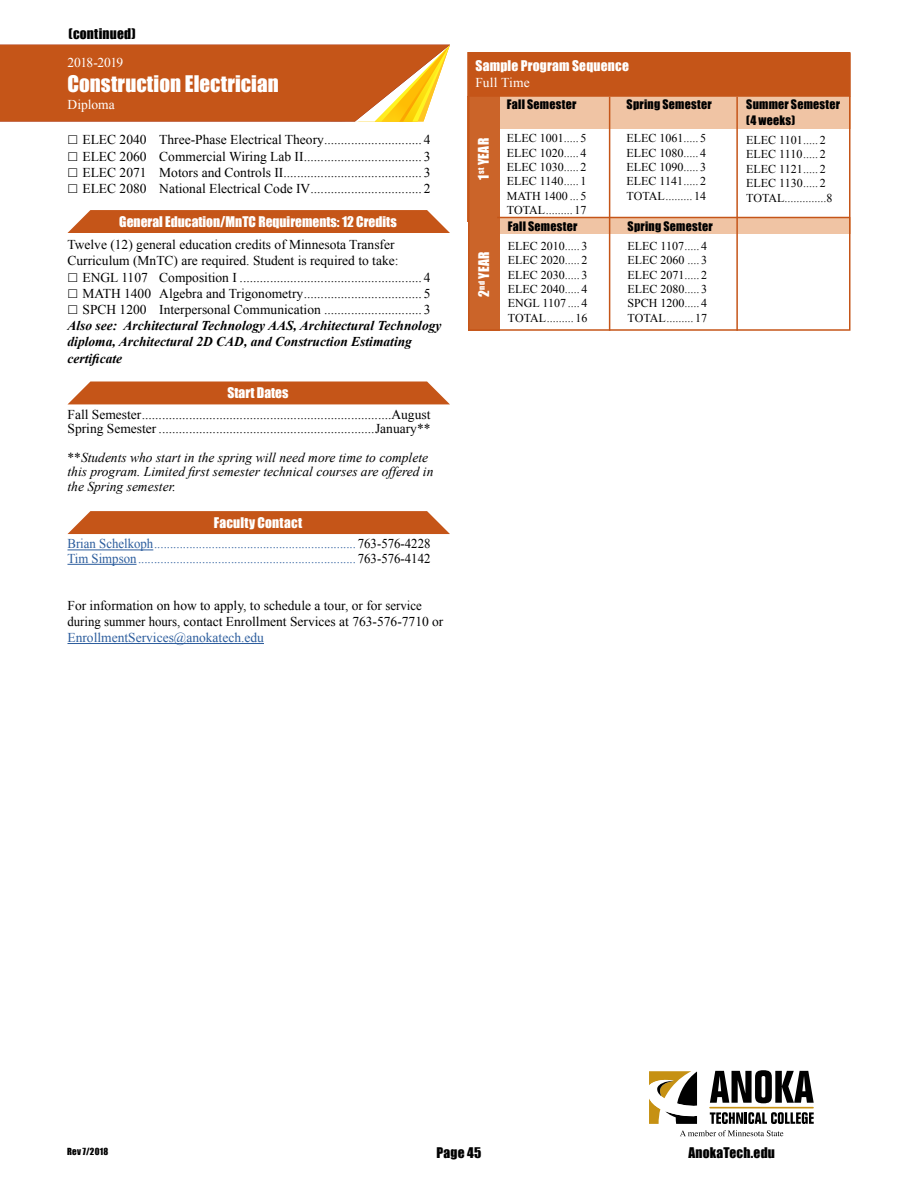
<style>
.page{position:relative;width:918px;height:1188px;background:#fff}
.page>*{position:absolute;margin:0;border:0;box-sizing:border-box;transform-origin:0 0}
.t1{font:21px "Impact";color:#fff}
.t2{font:13.5px/16.2px "Times New Roman";color:#000}
.t3{font:13.5px "Times New Roman";color:#2c5d9d;scale:.95 1}
.t4{font:italic 13.5px/28.8px "Times New Roman";color:#000;text-align:right}
.t5{font:italic 700 13.5px/16.2px "Times New Roman";color:#000}
.t6{font:13.5px "Impact";color:#fff}
.t7{font:13.5px "Times New Roman";color:#2c5d9d}
.t8{font:13.5px "Impact";letter-spacing:.015em;color:#000}
.t9{font:13.5px "Times New Roman";color:#000;scale:.95 1}
.t10{font:13.5px "Times New Roman";color:#fff}
.t11{font:13.5px "Times New Roman";letter-spacing:-.04em;color:#fff}
.t12{font:12px/14.4px "Times New Roman";color:#000;text-align:justify}
.t13{font:12px/16.4px "Impact";letter-spacing:.02em;color:#000}
.t14{font:9px "Impact";letter-spacing:.03em;color:#000}
.s1{font-style:normal}
</style>
<div class="page">
<div style="left:648px;top:1070px;width:51px;height:55px;border:2px solid #fff"></div>
<svg style="left:710px;top:1112px;width:104px;height:12px"></svg>
<svg style="left:710px;top:1070px;width:104px;height:33px"></svg>
<hr style="left:710px;top:1107px;width:103px;height:1px;background:#c69113">
<svg style="left:649px;top:1071px;width:48px;height:53px"></svg>
<svg style="left:680px;top:1130px;width:103px;height:6px"></svg>
<hr style="left:68px;top:550px;width:85px;height:1px;background:#2c5d9d">
<hr style="left:68px;top:564px;width:69px;height:1px;background:#2c5d9d">
<hr style="left:68px;top:643px;width:196px;height:1px;background:#2c5d9d">
<svg style="left:67px;top:210px;width:383px;height:23px;background:#c85f26"></svg>
<div style="left:68px;top:382px;width:382px;height:22px;background:#c55518"></div>
<svg style="left:67px;top:511px;width:383px;height:23px;background:#c86027"></svg>
<svg style="left:0;top:45px;width:450px;height:77px;background:#ca6423"></svg>
<div style="left:497px;top:217px;width:353px;height:16px;background:#f0c4a4"></div>
<div style="left:499px;top:96px;width:351px;height:32px;background:#f0c4a4"></div>
<div style="left:467px;top:96px;width:33px;height:126px;background:#cb6429"></div>
<div style="left:468px;top:217px;width:32px;height:114px;background:#cb6429"></div>
<div style="left:468px;top:53px;width:382px;height:278px;border:2px solid #c55518"></div>
<div style="left:468px;top:53px;width:382px;height:43px;background:#c55518"></div>
<div style="left:467px;top:52px;width:383px;height:45px;border:2px solid #c55518"></div>
<hr style="left:609px;top:97px;width:1px;height:234px;background:#c55518">
<hr style="left:736px;top:97px;width:2px;height:234px;background:#c55518">
<hr style="left:497px;top:217px;width:353px;height:1px;background:#c55518">
<p class="t8" style="left:69px;top:23px;width:69px">(continued)</p>
<h1 class="t1" style="left:68px;top:67px;width:236px">Health S ience Technology</h1>
<p class="t11" style="left:68px;top:54px;width:57px">2018-2019</p>
<h1 class="t1" style="left:68px;top:68px;width:213px">Construction Electrician</h1>
<p class="t10" style="left:68px;top:95px;width:49px">Diploma</p>
<p class="t2" style="left:82px;top:132px;width:246px">ELEC 2040 Three-Phase Electrical Theory..............................</p>
<p class="t2" style="left:424px;top:132px;width:8px">4</p>
<p class="t2" style="left:82px;top:148px;width:226px">ELEC 2060 Commercial Wiring Lab II....................................</p>
<p class="t2" style="left:424px;top:148px;width:8px">3</p>
<p class="t2" style="left:82px;top:164px;width:206px">ELEC 2071 Motors and Controls II..........................................</p>
<p class="t2" style="left:424px;top:164px;width:8px">3</p>
<p class="t2" style="left:82px;top:180px;width:232px">ELEC 2080 National Electrical Code IV..................................</p>
<p class="t2" style="left:424px;top:180px;width:8px">2</p>
<p class="t6" style="left:119px;top:211px;width:279px">General Education/MnTC Requirements: 12 Credits</p>
<p class="t2" style="left:67px;top:236px;width:329px">Twelve (12) general education credits of Minnesota Transfer</p>
<p class="t2" style="left:67px;top:253px;width:333px">Curriculum (MnTC) are required. Student is required to take:</p>
<p class="t2" style="left:82px;top:269px;width:159px">ENGL 1107 Composition I.......................................................</p>
<p class="t2" style="left:424px;top:269px;width:8px">4</p>
<p class="t2" style="left:82px;top:285px;width:226px">MATH 1400 Algebra and Trigonometry....................................</p>
<p class="t2" style="left:424px;top:285px;width:8px">5</p>
<p class="t2" style="left:82px;top:301px;width:243px">SPCH 1200 Interpersonal Communication..............................</p>
<p class="t2" style="left:424px;top:301px;width:8px">3</p>
<p class="t5" style="left:68px;top:317px;width:376px">Also see: Architectural Technology AAS, Architectural Technology diploma, Architectural 2D CAD, and Construction Estimating certificate</p>
<p class="t6" style="left:227px;top:383px;width:63px">Start Dates</p>
<p class="t2" style="left:68px;top:406px;width:79px">Fall Semester....................................................................</p>
<p class="t2" style="left:368px;top:406px;width:5px">.......</p>
<p class="t2" style="left:392px;top:406px;width:41px">August</p>
<p class="t2" style="left:68px;top:420px;width:94px">Spring Semester.................................................................</p>
<p class="t4" style="left:68px;top:414px;width:365px"><span class="s1">January**<br>**</span>Students who start in the spring will need more time to complete</p>
<p class="t4" style="left:68px;top:464px;width:367px;line-height:14.4px;text-align:left">this program. Limited first semester technical courses are offered in the Spring semester.</p>
<p class="t6" style="left:214px;top:512px;width:90px">Faculty Contact</p>
<p class="t3" style="left:68px;top:535px;width:95px">Brian Schelkoph................................................................</p>
<p class="t9" style="left:358px;top:535px;width:78px">763-576-4228</p>
<p class="t3" style="left:68px;top:549px;width:78px">Tim Simpson.....................................................................</p>
<p class="t9" style="left:358px;top:549px;width:78px">763-576-4142</p>
<p class="t2" style="left:67px;top:597px;width:377px">For information on how to apply, to schedule a tour, or for service during summer hours, contact Enrollment Services at 763-576-7710 or</p>
<p class="t7" style="left:67px;top:628px;width:198px">EnrollmentServices@anokatech.edu</p>
<p class="t6" style="left:476px;top:55px;width:155px">Sample Program Sequence</p>
<p class="t10" style="left:476px;top:74px;width:56px">Full Time</p>
<p class="t13" style="left:507px;top:96px;width:71px">Fall Semester</p>
<p class="t12" style="left:507px;top:131px;width:81px">ELEC 1001...... 5<br>ELEC 1020...... 4<br>ELEC 1030...... 2<br>ELEC 1140...... 1<br>MATH 1400.... 5<br>TOTAL..........</p>
<p class="t13" style="left:627px;top:96px;width:87px">Spring Semester</p>
<p class="t12" style="left:627px;top:131px;width:81px">ELEC 1061...... 5<br>ELEC 1080...... 4<br>ELEC 1090...... 3<br>ELEC 1141...... 2<br>TOTAL..........</p>
<p class="t6" style="left:473px;top:180px;width:43px;rotate:-90deg">1<sup>st</sup> YEAR</p>
<p class="t12" style="left:694px;top:188px;width:13px">14</p>
<p class="t12" style="left:574px;top:203px;width:13px">17</p>
<p class="t6" style="left:474px;top:297px;width:47px;rotate:-90deg">2<sup>nd</sup> YEAR</p>
<p class="t13" style="left:508px;top:218px;width:71px">Fall Semester</p>
<p class="t12" style="left:508px;top:238px;width:81px">ELEC 2010...... 3<br>ELEC 2020...... 2<br>ELEC 2030...... 3<br>ELEC 2040...... 4<br>ENGL 1107..... 4<br>TOTAL..........</p>
<p class="t12" style="left:575px;top:310px;width:13px">16</p>
<p class="t13" style="left:628px;top:218px;width:87px">Spring Semester</p>
<p class="t12" style="left:628px;top:238px;width:81px">ELEC 1107...... 4<br>ELEC 2060 ..... 3<br>ELEC 2071...... 2<br>ELEC 2080...... 3<br>SPCH 1200..... 4<br>TOTAL..........</p>
<p class="t12" style="left:695px;top:310px;width:13px">17</p>
<p class="t13" style="left:746px;top:96px;width:95px">Summer Semester (4 weeks)</p>
<p class="t12" style="left:746px;top:133px;width:81px">ELEC 1101...... 2<br>ELEC 1110...... 2<br>ELEC 1121...... 2<br>ELEC 1130...... 2<br>TOTAL..............</p>
<p class="t12" style="left:826px;top:190px;width:7px">8</p>
<p class="t14" style="left:67px;top:1144px;width:43px">Rev 7/2018</p>
<p class="t8" style="left:437px;top:1142px;width:46px">Page 45</p>
<p class="t8" style="left:688px;top:1142px;width:88px">AnokaTech.edu</p>
</div>
